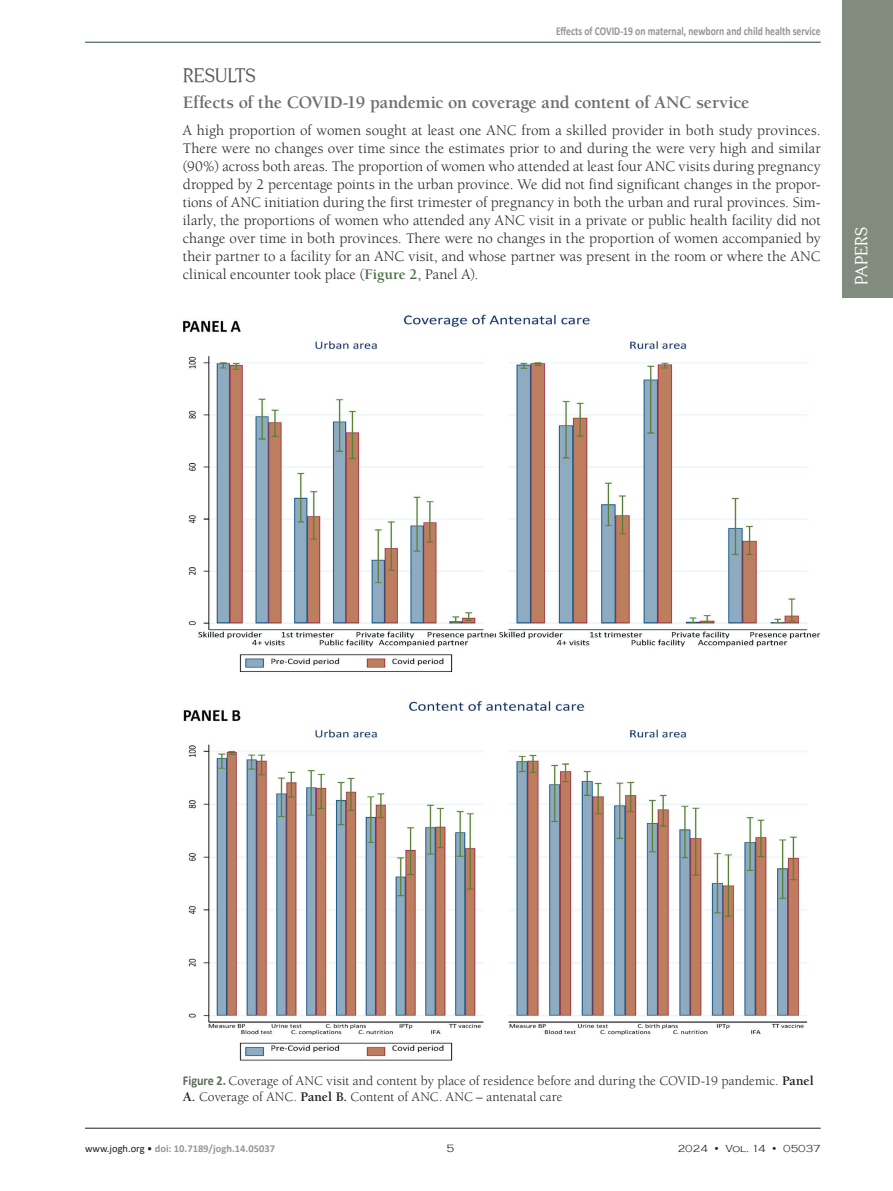
<style>
.page{position:relative;width:893px;height:1191px;background:#fff}
.page>*{position:absolute;margin:0;border:0;box-sizing:border-box;transform-origin:0 0}
.Podnaslovi_PAPERS{font:19.5px "Centabel";letter-spacing:-.015em;color:#57585a}
.Podnaslovi_PAPERS_2{font:700 18px "Berkeley Std";letter-spacing:-.015em;color:#6c6d70}
.t1{font:17.1px "Centabel";letter-spacing:-.005em;color:#fff}
.Tekst_Osnovni{font:15px/18px "Berkeley Std";color:#231f20;text-align:justify}
.potpisi_Figure_Table{font:13.5px/15.8px "Berkeley Std";color:#231f20}
.t2{font:700 12px "Calibri";color:#939598;scale:.8 1}
.t3{font:300 10.95px "Copperplate Gothic";color:#231f20}
.t4{font:700 10.5px "Calibri";color:#939598}
.t5{font:300 10.5px "Copperplate Gothic";color:#231f20}
.s1{font-weight:700;color:#477045}
.s2{font-family:"Calibri";font-weight:700;color:#5d6e5c}
.s3{font-weight:700}
.s4{font-weight:400;color:#231f20}
</style>
<div class="page">
<hr style="left:85px;top:1128px;width:736px;height:1px;background:#231f20">
<hr style="left:85px;top:42px;width:736px;height:1px;background:#204c34">
<div style="left:842px;top:0;width:51px;height:298px;background:#828c7e"></div>
<img style="left:183px;top:314px;width:638px;height:747px">
<p class="t2" style="left:556px;top:22px;width:332px">Effects of COVID-19 on maternal, newborn and child health service</p>
<p class="Podnaslovi_PAPERS" style="left:183px;top:64px;width:74px">RESULTS</p>
<p class="Podnaslovi_PAPERS_2" style="left:183px;top:93px;width:568px">Effects of the COVID-19 pandemic on coverage and content of ANC service</p>
<p class="Tekst_Osnovni" style="left:183px;top:121px;width:639px">A high proportion of women sought at least one ANC from a skilled provider in both study provinces.<br>There were no changes over time since the estimates prior to and during the were very high and similar (90%) across both areas. The proportion of women who attended at least four ANC visits during pregnancy dropped by 2 percentage points in the urban province. We did not find significant changes in the propor&shy;tions of ANC initiation during the first trimester of pregnancy in both the urban and rural provinces. Sim&shy;ilarly, the proportions of women who attended any ANC visit in a private or public health facility did not change over time in both provinces. There were no changes in the proportion of women accompanied by their partner to a facility for an ANC visit, and whose partner was present in the room or where the ANC clinical encounter took place (<span class="s1">Figure 2</span>, Panel A).</p>
<p class="t1" style="left:851px;top:285px;width:59px;rotate:-90deg">PAPERS</p>
<p class="potpisi_Figure_Table" style="left:183px;top:1073px;width:632px"><span class="s2">Figure 2.</span> Coverage of ANC visit and content by place of residence before and during the COVID-19 pandemic. <span class="s3">Panel<br>A.</span> Coverage of ANC. <span class="s3">Panel B.</span> Content of ANC. ANC – antenatal care</p>
<p class="t4" style="left:85px;top:1141px;width:191px"><span class="s4">www.jogh.org •</span> doi: 10.7189/jogh.14.05037</p>
<p class="t3" style="left:447px;top:1142px;width:9px">5</p>
<p class="t5" style="left:678px;top:1142px;width:144px">2024 • Vol. 14 • 05037</p>
</div>
